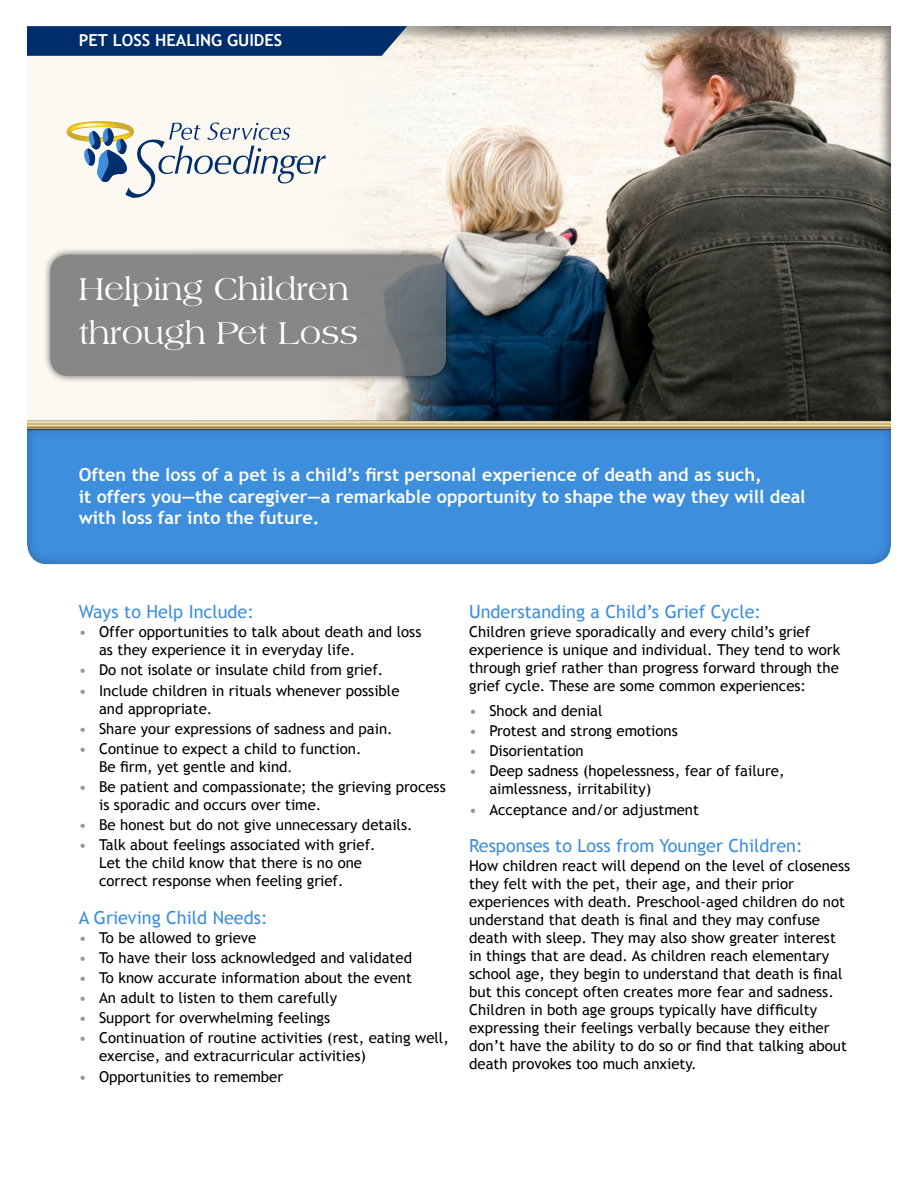
<style>
.page{position:relative;width:918px;height:1188px;background:#fff}
.page>*{position:absolute;margin:0;border:0;box-sizing:border-box;transform-origin:0 0}
.t1{font:33px/43.5px "Americana BT";color:#fff}
.t2{font:700 18px/21.6px "Trebuchet MS";color:#fff}
.Heading{font:18px "Trebuchet MS";color:#3e8ede}
.t3{font:700 16.5px "Trebuchet MS";color:#fff}
.t4{font:15px/18px "Trebuchet MS";color:#000}
.s1{color:#949699}
.s2{font-size:13.5px}
</style>
<div class="page">
<div style="left:47px;top:25px;width:844px;height:417px;background:#000;opacity:.46"></div>
<div style="left:27px;top:428px;width:864px;height:139px;background:#000;opacity:.31"></div>
<svg style="left:27px;top:26px;width:380px;height:30px"></svg>
<img style="left:27px;top:412px;width:864px;height:27px">
<div style="left:42px;top:247px;width:412px;height:137px;background:#000;opacity:.75"></div>
<svg style="left:50px;top:255px;width:396px;height:121px;fill:#868888"></svg>
<svg style="left:67px;top:121px;width:259px;height:77px"></svg>
<p class="t3" style="left:79px;top:30px;width:205px">PET LOSS HEALING GUIDES</p>
<p class="t1" style="left:79px;top:267px;width:281px">Helping Children through Pet Loss</p>
<p class="t2" style="left:79px;top:464px;width:728px">Often the loss of a pet is a child’s first personal experience of death and as such,<br>it offers you—the caregiver—a remarkable opportunity to shape the way they will deal with loss far into the future.</p>
<p class="Heading" style="left:79px;top:601px;width:177px">Ways to Help Include:</p>
<p class="t4" style="left:99px;top:623px;width:324px;text-indent:-20px"><span class="s1">•</span> Offer opportunities to talk about death and loss as they experience it in everyday life.</p>
<p class="t4" style="left:79px;top:661px;width:306px"><span class="s1">•</span> Do not isolate or insulate child from grief.</p>
<p class="t4" style="left:99px;top:681px;width:302px;text-indent:-20px"><span class="s1">•</span> Include children in rituals whenever possible and appropriate.</p>
<p class="t4" style="left:79px;top:720px;width:315px"><span class="s1">•</span> Share your expressions of sadness and pain.</p>
<p class="t4" style="left:99px;top:740px;width:264px;text-indent:-20px"><span class="s1">•</span> Continue to expect a child to function.<br>Be firm, yet gentle and kind<span class="s2">.</span></p>
<p class="t4" style="left:99px;top:778px;width:348px;text-indent:-20px"><span class="s1">•</span> Be patient and compassionate; the grieving process is sporadic and occurs over time.</p>
<p class="t4" style="left:79px;top:816px;width:335px"><span class="s1">•</span> Be honest but do not give unnecessary details.</p>
<p class="t4" style="left:99px;top:836px;width:278px;text-indent:-20px"><span class="s1">•</span> Talk about feelings associated with grief.<br>Let the child know that there is no one correct response when feeling grief.</p>
<p class="Heading" style="left:79px;top:907px;width:190px">A Grieving Child Needs:</p>
<p class="t4" style="left:79px;top:929px;width:179px"><span class="s1">•</span> To be allowed to grieve</p>
<p class="t4" style="left:79px;top:949px;width:335px"><span class="s1">•</span> To have their loss acknowledged and validated</p>
<p class="t4" style="left:79px;top:969px;width:335px"><span class="s1">•</span> To know accurate information about the event</p>
<p class="t4" style="left:79px;top:989px;width:260px"><span class="s1">•</span> An adult to listen to them carefully</p>
<p class="t4" style="left:79px;top:1009px;width:253px"><span class="s1">•</span> Support for overwhelming feelings</p>
<p class="t4" style="left:99px;top:1029px;width:351px;text-indent:-20px"><span class="s1">•</span> Continuation of routine activities (rest, eating well, exercise, and extracurricular activities)</p>
<p class="t4" style="left:79px;top:1068px;width:206px"><span class="s1">•</span> Opportunities to remember</p>
<p class="Heading" style="left:469px;top:601px;width:294px">Understanding a Child’s Grief Cycle:</p>
<p class="t4" style="left:469px;top:623px;width:373px">Children grieve sporadically and every child’s grief experience is unique and individual. They tend to work through grief rather than progress forward through the grief cycle. These are some common experiences:</p>
<p class="t4" style="left:469px;top:702px;width:135px"><span class="s1">•</span> Shock and denial</p>
<p class="t4" style="left:469px;top:722px;width:210px"><span class="s1">•</span> Protest and strong emotions</p>
<p class="t4" style="left:469px;top:742px;width:116px"><span class="s1">•</span> Disorientation</p>
<p class="t4" style="left:489px;top:762px;width:297px;text-indent:-20px"><span class="s1">•</span> Deep sadness (hopelessness, fear of failure, aimlessness, irritability)</p>
<p class="t4" style="left:469px;top:801px;width:231px"><span class="s1">•</span> Acceptance and/or adjustment</p>
<p class="Heading" style="left:469px;top:835px;width:335px">Responses to Loss from Younger Children:</p>
<p class="t4" style="left:469px;top:857px;width:383px">How children react will depend on the level of closeness they felt with the pet, their age, and their prior experiences with death. Preschool-aged children do not understand that death is final and they may confuse death with sleep. They may also show greater interest in things that are dead. As children reach elementary school age, they begin to understand that death is final but this concept often creates more fear and sadness.<br>Children in both age groups typically have difficulty expressing their feelings verbally because they either don’t have the ability to do so or find that talking about death provokes too much anxiety.</p>
</div>
